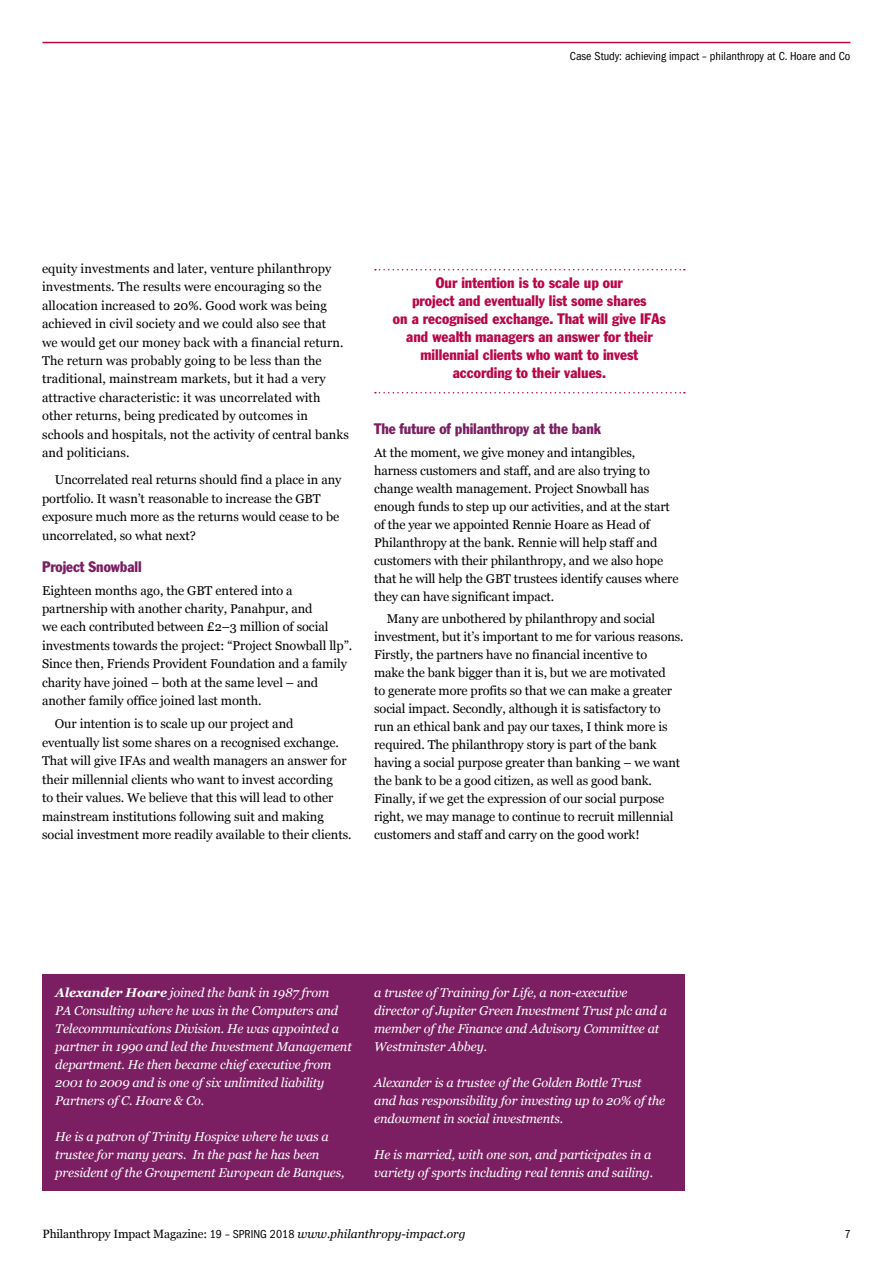
<style>
.page{position:relative;width:893px;height:1263px;background:#fff}
.page>*{position:absolute;margin:0;border:0;box-sizing:border-box;transform-origin:0 0}
.t1{font:condensed 15px/18px "Franklin Gothic";color:#b90748;text-align:center}
.t2{font:condensed 15px "Franklin Gothic";letter-spacing:-.005em;color:#7c1f62}
.t3{font:12.75px/18.5px "Georgia";letter-spacing:-.005em;color:#000}
.t4{font:italic 12.75px/18px "Georgia";letter-spacing:-.01em;color:#fff}
.t5{font:12px "Georgia";letter-spacing:-.01em;color:#000}
.t6{font:condensed 12px "ITC Franklin Gothic Std";color:#000}
.s1{font-weight:700}
.s2{font-family:"ITC Franklin Gothic Std";font-stretch:condensed}
.s3{font-style:italic}
</style>
<div class="page">
<hr style="left:43px;top:42px;width:807px;height:1px;background:#b90748">
<svg style="left:375px;top:269px;width:310px;height:1px"></svg>
<svg style="left:375px;top:392px;width:310px;height:1px"></svg>
<div style="left:43px;top:974px;width:642px;height:216px;background:#7c1f62"></div>
<p class="t6" style="left:570px;top:49px;width:282px">Case Study: achieving impact – philanthropy at C. Hoare and Co</p>
<p class="t3" style="left:42px;top:259px;width:308px">equity investments and later, venture philanthropy investments. The results were encouraging so the allocation increased to 20%. Good work was being achieved in civil society and we could also see that<br>we would get our money back with a financial return.<br>The return was probably going to be less than the traditional, mainstream markets, but it had a very attractive characteristic: it was uncorrelated with other returns, being predicated by outcomes in schools and hospitals, not the activity of central banks and politicians.</p>
<p class="t3" style="left:42px;top:471px;width:301px;text-indent:13px">Uncorrelated real returns should find a place in any portfolio. It wasn’t reasonable to increase the GBT exposure much more as the returns would cease to be uncorrelated, so what next?</p>
<p class="t2" style="left:42px;top:557px;width:101px">Project Snowball</p>
<p class="t3" style="left:42px;top:581px;width:312px">Eighteen months ago, the GBT entered into a partnership with another charity, Panahpur, and<br>we each contributed between £2–3 million of social investments towards the project: “Project Snowball llp”.<br>Since then, Friends Provident Foundation and a family charity have joined – both at the same level – and another family office joined last month.</p>
<p class="t3" style="left:42px;top:715px;width:311px;text-indent:13px">Our intention is to scale up our project and eventually list some shares on a recognised exchange.<br>That will give IFAs and wealth managers an answer for their millennial clients who want to invest according<br>to their values. We believe that this will lead to other mainstream institutions following suit and making social investment more readily available to their clients.</p>
<p class="t1" style="left:393px;top:274px;width:274px">Our intention is to scale up our<br>project and eventually list some shares<br>on a recognised exchange. That will give IFAs and wealth managers an answer for their millennial clients who want to invest according to their values.</p>
<p class="t2" style="left:374px;top:420px;width:228px">The future of philanthropy at the bank</p>
<p class="t3" style="left:374px;top:443px;width:306px;line-height:18px">At the moment, we give money and intangibles, harness customers and staff, and are also trying to change wealth management. Project Snowball has enough funds to step up our activities, and at the start of the year we appointed Rennie Hoare as Head of Philanthropy at the bank. Rennie will help staff and customers with their philanthropy, and we also hope that he will help the GBT trustees identify causes where they can have significant impact.</p>
<p class="t3" style="left:374px;top:610px;width:311px;line-height:18px;text-indent:13px">Many are unbothered by philanthropy and social investment, but it’s important to me for various reasons.<br>Firstly, the partners have no financial incentive to<br>make the bank bigger than it is, but we are motivated<br>to generate more profits so that we can make a greater social impact. Secondly, although it is satisfactory to run an ethical bank and pay our taxes, I think more is required. The philanthropy story is part of the bank having a social purpose greater than banking – we want the bank to be a good citizen, as well as good bank.<br>Finally, if we get the expression of our social purpose right, we may manage to continue to recruit millennial customers and staff and carry on the good work!</p>
<p class="t4" style="left:55px;top:983px;width:298px"><span class="s1">Alexander Hoare</span> joined the bank in 1987 from<br>PA Consulting where he was in the Computers and Telecommunications Division. He was appointed a partner in 1990 and led the Investment Management department. He then became chief executive from 2001 to 2009 and is one of six unlimited liability Partners of C. Hoare &amp; Co.</p>
<p class="t4" style="left:55px;top:1127px;width:291px">He is a patron of Trinity Hospice where he was a trustee for many years. In the past he has been president of the Groupement European de Banques,</p>
<p class="t4" style="left:374px;top:983px;width:294px">a trustee of Training for Life, a non-executive director of Jupiter Green Investment Trust plc and a member of the Finance and Advisory Committee at Westminster Abbey.</p>
<p class="t4" style="left:374px;top:1073px;width:293px">Alexander is a trustee of the Golden Bottle Trust and has responsibility for investing up to 20% of the endowment in social investments.</p>
<p class="t4" style="left:374px;top:1145px;width:281px">He is married, with one son, and participates in a variety of sports including real tennis and sailing.</p>
<p class="t5" style="left:43px;top:1227px;width:425px">Philanthropy Impact Magazine: <span class="s2">19 – SPRING 2018</span> <span class="s3">www.philanthropy-impact.org</span></p>
<p class="t6" style="left:844px;top:1227px;width:8px">7</p>
</div>
